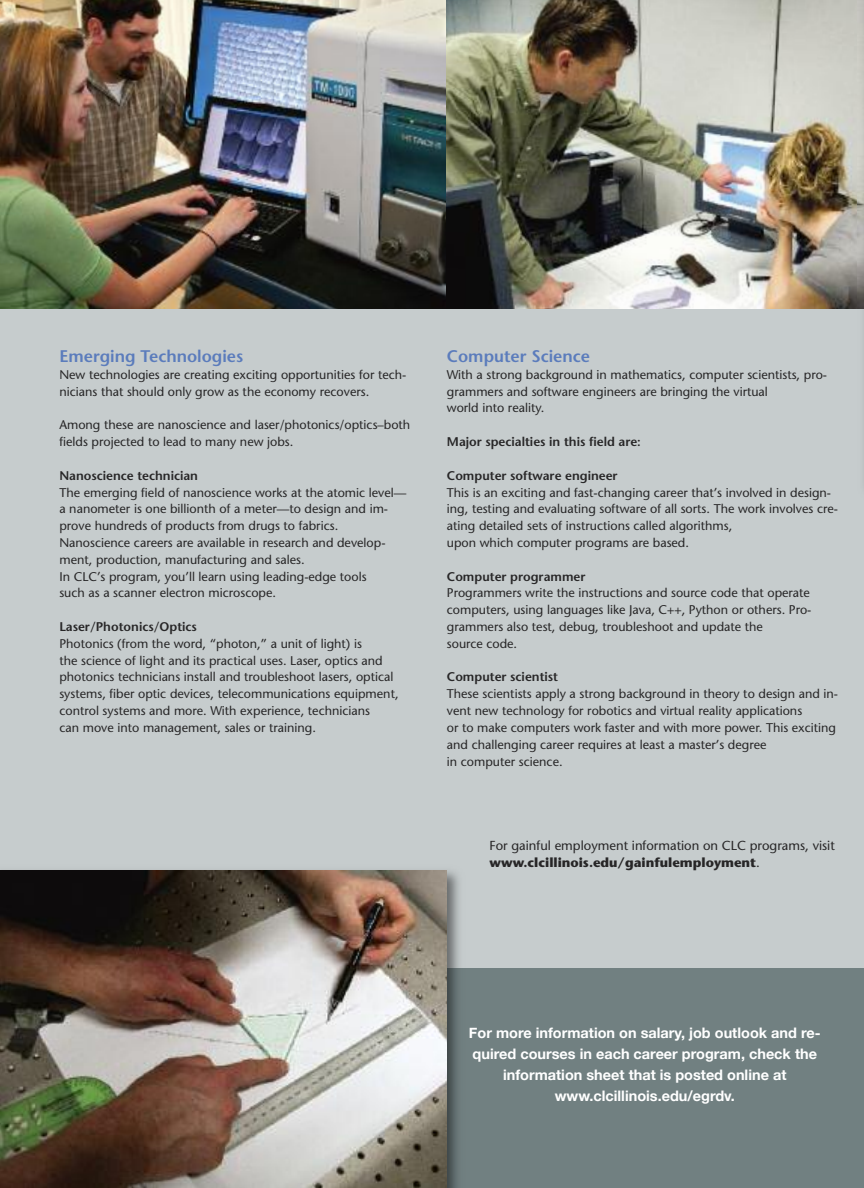
<style>
.page{position:relative;width:864px;height:1188px;background:#c6cccd}
.page>*{position:absolute;margin:0;border:0;box-sizing:border-box;transform-origin:0 0}
.t1{font:600 16.8px "Stone Sans";color:#5b7cbc}
.t2{font:700 14.55px/20.7px "Helvetica Neue";color:#fff;text-align:center}
.t3{font:13.05px/17.4px "Stone Sans";color:#272627}
.t4{font:12.6px/16.8px "Stone Sans";color:#272627}
.t5{font:600 12.6px "Stone Sans";color:#272627}
.s1{font-weight:700}
</style>
<div class="page">
<img style="left:0;top:0;width:447px;height:309px">
<img style="left:447px;top:0;width:410px;height:309px">
<div style="left:447px;top:969px;width:417px;height:219px;background:#718081"></div>
<img style="left:0;top:870px;width:467px;height:99px">
<img style="left:0;top:871px;width:447px;height:317px">
<img style="left:857px;top:0;width:7px;height:309px">
<h1 class="t1" style="left:59px;top:350px;width:185px">Emerging Technologies</h1>
<p class="t4" style="left:59px;top:367px;width:349px">New technologies are creating exciting opportunities for tech&shy;nicians that should only grow as the economy recovers.</p>
<p class="t4" style="left:59px;top:418px;width:352px">Among these are nanoscience and laser/photonics/optics–both fields projected to lead to many new jobs.</p>
<p class="t5" style="left:59px;top:470px;width:140px">Nanoscience technician</p>
<p class="t4" style="left:59px;top:485px;width:349px">The emerging field of nanoscience works at the atomic level— a nanometer is one billionth of a meter—to design and im&shy;prove hundreds of products from drugs to fabrics.<br>Nanoscience careers are available in research and develop&shy;ment, production, manufacturing and sales.<br>In CLC’s program, you’ll learn using leading-edge tools<br>such as a scanner electron microscope.</p>
<p class="t5" style="left:59px;top:622px;width:139px">Laser/Photonics/Optics</p>
<p class="t4" style="left:59px;top:636px;width:341px">Photonics (from the word, “photon,” a unit of light) is<br>the science of light and its practical uses. Laser, optics and photonics technicians install and troubleshoot lasers, optical systems, fiber optic devices, telecommunications equipment, control systems and more. With experience, technicians<br>can move into management, sales or training.</p>
<h1 class="t1" style="left:447px;top:350px;width:145px">Computer Science</h1>
<p class="t4" style="left:447px;top:367px;width:382px">With a strong background in mathematics, computer scientists, pro&shy;grammers and software engineers are bringing the virtual<br>world into reality.</p>
<p class="t5" style="left:447px;top:437px;width:196px">Major specialties in this field are:</p>
<p class="t5" style="left:447px;top:470px;width:172px">Computer software engineer</p>
<p class="t4" style="left:447px;top:485px;width:393px">This is an exciting and fast-changing career that’s involved in design&shy;ing, testing and evaluating software of all sorts. The work involves cre&shy;ating detailed sets of instructions called algorithms,<br>upon which computer programs are based.</p>
<p class="t5" style="left:447px;top:571px;width:140px">Computer programmer</p>
<p class="t4" style="left:447px;top:586px;width:366px">Programmers write the instructions and source code that operate computers, using languages like Java, C++, Python or others. Pro&shy;grammers also test, debug, troubleshoot and update the<br>source code.</p>
<p class="t5" style="left:447px;top:672px;width:113px">Computer scientist</p>
<p class="t4" style="left:447px;top:687px;width:393px">These scientists apply a strong background in theory to design and in&shy;vent new technology for robotics and virtual reality applications<br>or to make computers work faster and with more power. This exciting and challenging career requires at least a master’s degree<br>in computer science.</p>
<p class="t3" style="left:490px;top:838px;width:347px">For gainful employment information on CLC programs, visit <span class="s1">www.clcillinois.edu/gainfulemployment</span>.</p>
<p class="t2" style="left:469px;top:1023px;width:353px">For more information on salary, job outlook and re&shy;quired courses in each career program, check the information sheet that is posted online at www.clcillinois.edu/egrdv.</p>
</div>
